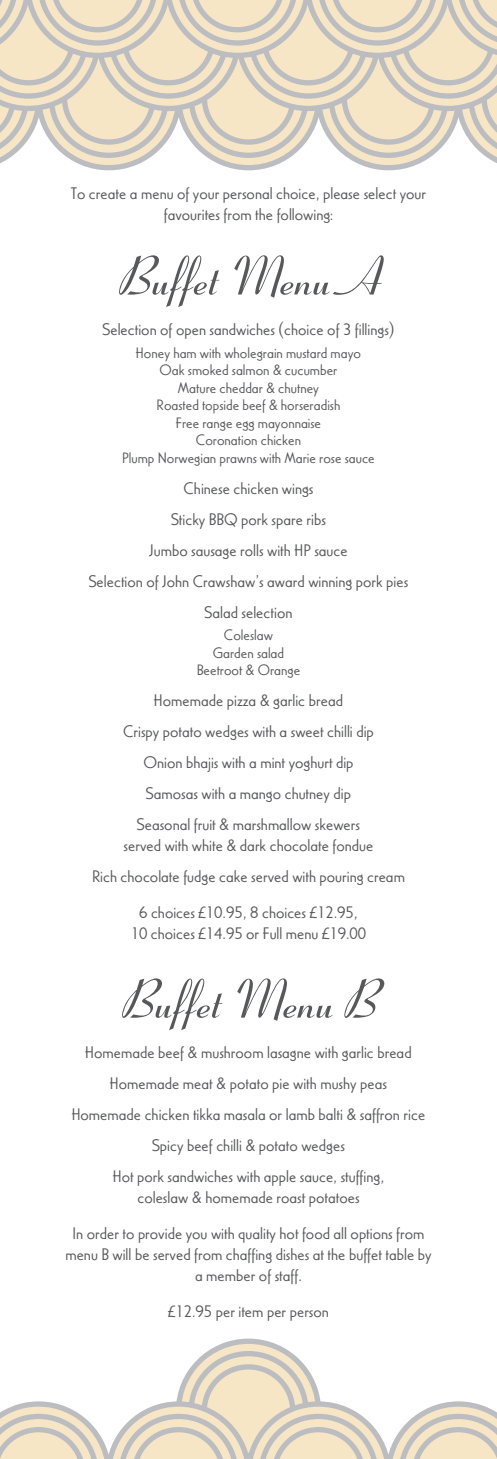
<style>
.page{position:relative;width:497px;height:1459px;background:#fff}
.page>*{position:absolute;margin:0;border:0;box-sizing:border-box;transform-origin:0 0}
.t1{font:700 54.25px "Coronet LT Std";color:#57585a}
.t2{font:17.5px/21px "Casablanca Lgt";color:#57585a;text-align:center}
.t3{font:15.75px "Casablanca Lgt";color:#57585a}
</style>
<div class="page">
<svg style="left:0;top:0;width:496px;height:170px;background:#e4dbc9"></svg>
<svg style="left:0;top:1338px;width:496px;height:120px"></svg>
<p class="t2" style="left:71px;top:183px;width:356px">To create a menu of your personal choice, please select your favourites from the following:</p>
<p class="t1" style="left:118px;top:244px;width:263px">Buffet Menu A</p>
<p class="t2" style="left:102px;top:319px;width:293px">Selection of open sandwiches (choice of 3 fillings)</p>
<p class="t3" style="left:136px;top:344px;width:226px">Honey ham with wholegrain mustard mayo</p>
<p class="t3" style="left:159px;top:361px;width:179px">Oak smoked salmon &amp; cucumber</p>
<p class="t3" style="left:178px;top:379px;width:142px">Mature cheddar &amp; chutney</p>
<p class="t3" style="left:156px;top:396px;width:185px">Roasted topside beef &amp; horseradish</p>
<p class="t3" style="left:175px;top:414px;width:147px">Free range egg mayonnaise</p>
<p class="t3" style="left:196px;top:431px;width:106px">Coronation chicken</p>
<p class="t3" style="left:122px;top:449px;width:254px">Plump Norwegian prawns with Marie rose sauce</p>
<p class="t2" style="left:183px;top:478px;width:131px">Chinese chicken wings</p>
<p class="t2" style="left:171px;top:508px;width:156px">Sticky BBQ pork spare ribs</p>
<p class="t2" style="left:149px;top:539px;width:200px">Jumbo sausage rolls with HP sauce</p>
<p class="t2" style="left:89px;top:570px;width:321px">Selection of John Crawshaw’s award winning pork pies</p>
<p class="t2" style="left:204px;top:601px;width:89px">Salad selection</p>
<p class="t3" style="left:224px;top:626px;width:50px">Coleslaw</p>
<p class="t3" style="left:212px;top:643px;width:73px">Garden salad</p>
<p class="t3" style="left:196px;top:661px;width:105px">Beetroot &amp; Orange</p>
<p class="t2" style="left:154px;top:690px;width:190px">Homemade pizza &amp; garlic bread</p>
<p class="t2" style="left:123px;top:721px;width:252px">Crispy potato wedges with a sweet chilli dip</p>
<p class="t2" style="left:143px;top:751px;width:211px">Onion bhajis with a mint yoghurt dip</p>
<p class="t2" style="left:146px;top:782px;width:206px">Samosas with a mango chutney dip</p>
<p class="t2" style="left:123px;top:813px;width:251px">Seasonal fruit &amp; marshmallow skewers served with white &amp; dark chocolate fondue</p>
<p class="t2" style="left:92px;top:865px;width:314px">Rich chocolate fudge cake served with pouring cream</p>
<p class="t2" style="left:139px;top:901px;width:220px">6 choices £10.95, 8 choices £12.95,</p>
<p class="t2" style="left:130px;top:922px;width:237px">10 choices £14.95 or Full menu £19.00</p>
<p class="t1" style="left:121px;top:967px;width:257px">Buffet Menu B</p>
<p class="t2" style="left:85px;top:1042px;width:327px">Homemade beef &amp; mushroom lasagne with garlic bread</p>
<p class="t2" style="left:110px;top:1073px;width:278px">Homemade meat &amp; potato pie with mushy peas</p>
<p class="t2" style="left:72px;top:1104px;width:354px">Homemade chicken tikka masala or lamb balti &amp; saffron rice</p>
<p class="t2" style="left:152px;top:1135px;width:194px">Spicy beef chilli &amp; potato wedges</p>
<p class="t2" style="left:113px;top:1166px;width:272px">Hot pork sandwiches with apple sauce, stuffing, coleslaw &amp; homemade roast potatoes</p>
<p class="t2" style="left:65px;top:1223px;width:367px">In order to provide you with quality hot food all options from menu B will be served from chaffing dishes at the buffet table by a member of staff.</p>
<p class="t2" style="left:168px;top:1300px;width:162px">£12.95 per item per person</p>
</div>
